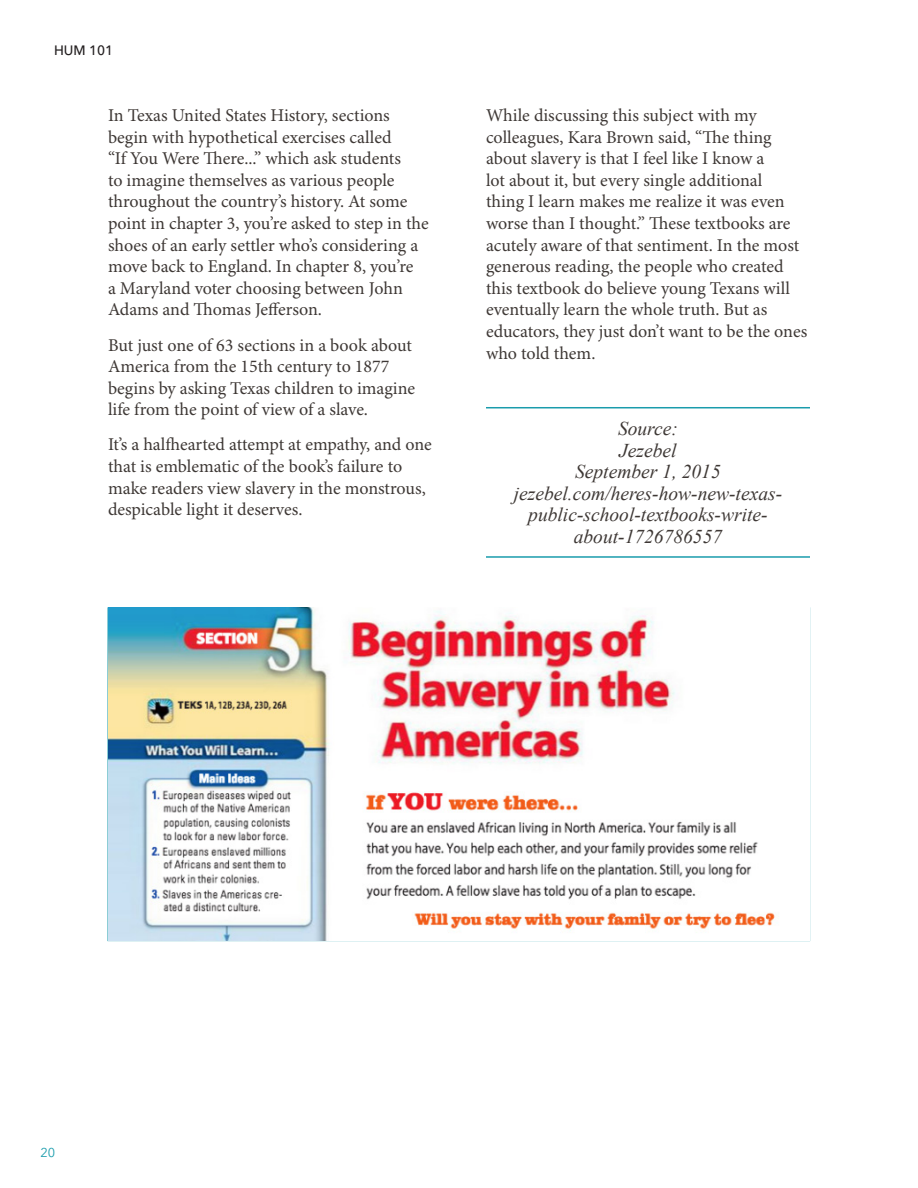
<style>
.page{position:relative;width:918px;height:1188px;background:#fff}
.page>*{position:absolute;margin:0;border:0;box-sizing:border-box;transform-origin:0 0}
.t1{font:italic 19.5px/21.5px "Times New Roman";color:#3e3835;text-align:center}
.t2{font:18px/21.6px "Minion Pro";letter-spacing:-.005em;color:#3e3835}
.t3{font:500 13.5px "Avenir Next LT Pro";color:#231f20}
.t4{font:12.75px "Avenir Next LT Pro";color:#1a9cac}
</style>
<div class="page">
<hr style="left:486px;top:556px;width:324px;height:2px;background:#1a9cac">
<hr style="left:486px;top:407px;width:324px;height:1px;background:#1a9cac">
<img style="left:108px;top:608px;width:671px;height:333px">
<p class="t3" style="left:54px;top:42px;width:61px">HUM 101</p>
<p class="t2" style="left:108px;top:105px;width:322px">In Texas United States History, sections begin with hypothetical exercises called<br>“If You Were Tere...” which ask students<br>to imagine themselves as various people throughout the country’s history. At some point in chapter 3, you’re asked to step in the shoes of an early settler who’s considering a move back to England. In chapter 8, you’re<br>a Maryland voter choosing between John Adams and Tomas Jeferson.</p>
<p class="t2" style="left:108px;top:335px;width:309px">But just one of 63 sections in a book about America from the 15th century to 1877 begins by asking Texas children to imagine life from the point of view of a slave.</p>
<p class="t2" style="left:108px;top:435px;width:325px">It’s a halfearted attempt at empathy, and one that is emblematic of the book’s failure to make readers view slavery in the monstrous, despicable light it deserves.</p>
<p class="t2" style="left:486px;top:105px;width:323px">While discussing this subject with my colleagues, Kara Brown said, “Te thing about slavery is that I feel like I know a<br>lot about it, but every single additional<br>thing I learn makes me realize it was even worse than I thought.” Tese textbooks are acutely aware of that sentiment. In the most generous reading, the people who created this textbook do believe young Texans will eventually learn the whole truth. But as educators, they just don’t want to be the ones who told them.</p>
<p class="t1" style="left:514px;top:418px;width:270px">Source:<br>Jezebel<br>September 1, 2015 jezebel.com/heres-how-new-texas&shy;public-school-textbooks-write&shy;about-1726786557</p>
<p class="t4" style="left:40px;top:1145px;width:16px">20</p>
</div>
